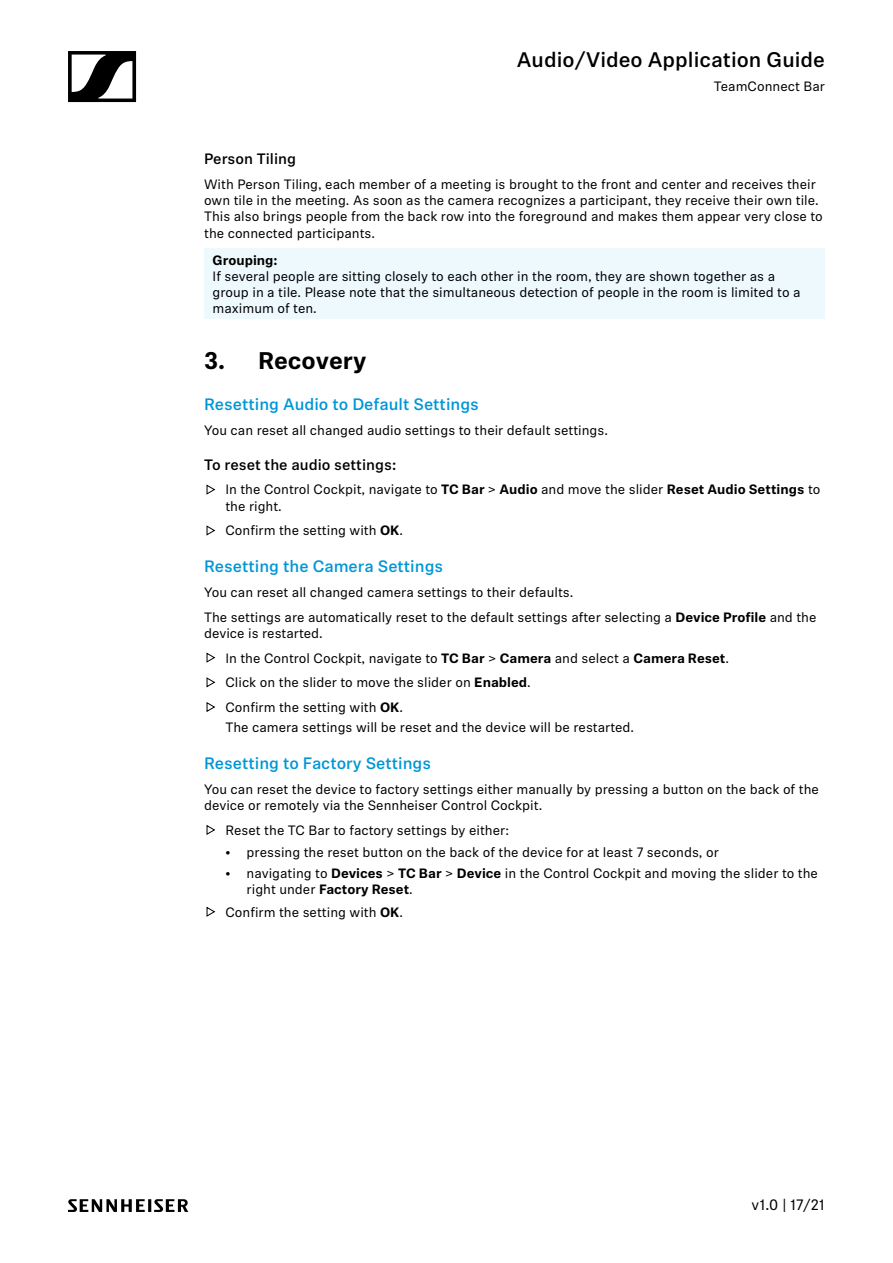
<style>
.page{position:relative;width:893px;height:1263px;background:#fff}
.page>*{position:absolute;margin:0;border:0;box-sizing:border-box;transform-origin:0 0}
.t1{font:700 24px "Sennheiser Neue";color:#000}
.t2{font:500 21px "Sennheiser Neue";color:#000}
.t3{font:500 16.5px "Sennheiser Neue";color:#0096d6}
.t4{font:500 15px "Sennheiser Neue";color:#000}
.t5{font:15px "Sennheiser Neue";color:#000}
.t6{font:13.5px/16.2px "Sennheiser Neue";color:#000}
.t7{font:700 13.5px "Sennheiser Neue";color:#000}
.s1{font-weight:700}
</style>
<div class="page">
<svg style="left:68px;top:51px;width:68px;height:51px"></svg>
<svg style="left:68px;top:1199px;width:120px;height:13px"></svg>
<div style="left:204px;top:249px;width:621px;height:70px;background:#edf9fd"></div>
<h2 class="t2" style="left:517px;top:45px;width:310px">Audio/Video Application Guide</h2>
<p class="t6" style="left:714px;top:78px;width:113px">TeamConnect Bar</p>
<p class="t4" style="left:204px;top:149px;width:93px">Person Tiling</p>
<p class="t6" style="left:204px;top:176px;width:620px">With Person Tiling, each member of a meeting is brought to the front and center and receives their own tile in the meeting. As soon as the camera recognizes a participant, they receive their own tile.<br>This also brings people from the back row into the foreground and makes them appear very close to the connected participants.</p>
<p class="t7" style="left:213px;top:250px;width:67px">Grouping:</p>
<p class="t6" style="left:213px;top:267px;width:589px">If several people are sitting closely to each other in the room, they are shown together as a group in a tile. Please note that the simultaneous detection of people in the room is limited to a maximum of ten.</p>
<h1 class="t1" style="left:204px;top:343px;width:164px">3. Recovery</h1>
<p class="t3" style="left:204px;top:393px;width:276px">Resetting Audio to Default Settings</p>
<p class="t6" style="left:204px;top:421px;width:405px">You can reset all changed audio settings to their default settings.</p>
<p class="t4" style="left:204px;top:454px;width:194px">To reset the audio settings:</p>
<p class="t6" style="left:225px;top:481px;width:596px">In the Control Cockpit, navigate to <span class="s1">TC Bar</span> &gt; <span class="s1">Audio</span> and move the slider <span class="s1">Reset Audio Settings</span> to the right.</p>
<p class="t6" style="left:225px;top:522px;width:179px">Confirm the setting with <span class="s1">OK</span>.</p>
<p class="t3" style="left:204px;top:555px;width:241px">Resetting the Camera Settings</p>
<p class="t6" style="left:204px;top:579px;width:614px;line-height:24.8px">You can reset all changed camera settings to their defaults.<br>The settings are automatically reset to the default settings after selecting a <span class="s1">Device Profile</span> and the</p>
<p class="t6" style="left:225px;top:620px;width:505px;line-height:24.8px;text-indent:-21px">device is restarted.<br>In the Control Cockpit, navigate to <span class="s1">TC Bar</span> &gt; <span class="s1">Camera</span> and select a <span class="s1">Camera Reset</span>.<br>Click on the slider to move the slider on <span class="s1">Enabled</span>.<br>Confirm the setting with <span class="s1">OK</span>.</p>
<p class="t6" style="left:225px;top:719px;width:410px">The camera settings will be reset and the device will be restarted.</p>
<p class="t3" style="left:204px;top:752px;width:229px">Resetting to Factory Settings</p>
<p class="t6" style="left:204px;top:780px;width:616px">You can reset the device to factory settings either manually by pressing a button on the back of the device or remotely via the Sennheiser Control Cockpit.</p>
<p class="t6" style="left:225px;top:821px;width:285px">Reset the TC Bar to factory settings by either:</p>
<p class="t6" style="left:225px;top:844px;width:495px">• pressing the reset button on the back of the device for at least 7 seconds, or</p>
<p class="t6" style="left:247px;top:864px;width:573px;text-indent:-21px">• navigating to <span class="s1">Devices</span> &gt; <span class="s1">TC Bar</span> &gt; <span class="s1">Device</span> in the Control Cockpit and moving the slider to the right under <span class="s1">Factory Reset</span>.</p>
<p class="t6" style="left:225px;top:903px;width:179px">Confirm the setting with <span class="s1">OK</span>.</p>
<p class="t5" style="left:751px;top:1195px;width:75px">v1.0 | 17/21</p>
</div>
